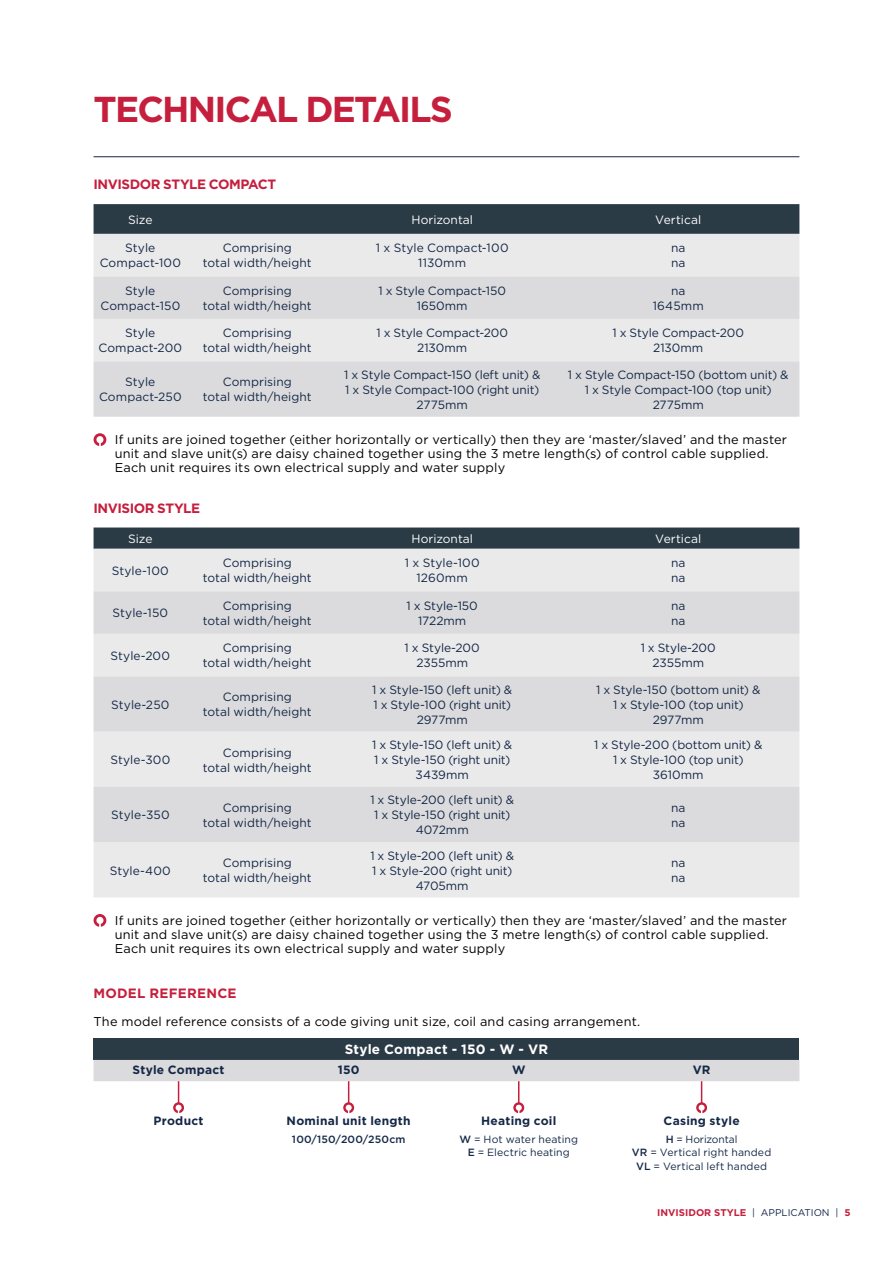
<style>
.page{position:relative;width:893px;height:1263px;background:#fff}
.page>*{position:absolute;margin:0;border:0;box-sizing:border-box;transform-origin:0 0}
.t1{font:700 36px "Gotham";letter-spacing:-.05em;color:#c51f3d}
.t2{font:700 13.5px "Gotham";letter-spacing:-.03em;color:#c51f3d}
.t3{font:700 13.5px "Gotham";letter-spacing:.015em;color:#fff}
.t4{font:700 13.5px "Gotham";letter-spacing:.015em;color:#c51f3d}
.t5{font:12.75px/14.2px "Gotham";letter-spacing:.015em;color:#000}
.t6{font:12px/15px "Gotham";color:#142846;text-align:center}
.t7{font:700 12px "Gotham";letter-spacing:.02em;color:#142846}
.t8{font:12px "Gotham";letter-spacing:.005em;color:#fff}
.t9{font:10.5px/13.5px "Gotham";letter-spacing:.01em;color:#142846;text-align:center}
.t10{font:500 10.5px "Gotham";letter-spacing:.015em;color:#142846}
.t11{font:700 9.75px "Gotham";color:#c51f3d}
.s1{font-weight:500}
.s2{font-weight:400;color:#142846}
</style>
<div class="page">
<hr style="left:94px;top:156px;width:705px;height:1px;background:#142846">
<svg style="left:94px;top:914px;width:12px;height:13px"></svg>
<svg style="left:94px;top:527px;width:705px;height:22px;background:#33424d"></svg>
<div style="left:94px;top:549px;width:705px;height:348px;background:#eaeaeb"></div>
<svg style="left:94px;top:591px;width:705px;height:251px;background:#e0e0e2"></svg>
<div style="left:94px;top:204px;width:705px;height:30px;background:#2b3b46"></div>
<div style="left:94px;top:234px;width:705px;height:42px;background:#eaeaeb"></div>
<svg style="left:94px;top:276px;width:705px;height:141px;background:#dfdfe1"></svg>
<svg style="left:94px;top:433px;width:12px;height:13px"></svg>
<div style="left:94px;top:1039px;width:705px;height:21px;background:#2b3b46"></div>
<svg style="left:94px;top:1060px;width:705px;height:53px"></svg>
<h1 class="t1" style="left:94px;top:94px;width:361px">TECHNICAL DETAILS</h1>
<p class="t2" style="left:94px;top:179px;width:184px">INVISDOR STYLE COMPACT</p>
<p class="t8" style="left:128px;top:214px;width:26px">Size</p>
<p class="t8" style="left:411px;top:214px;width:63px">Horizontal</p>
<p class="t8" style="left:655px;top:214px;width:47px">Vertical</p>
<p class="t6" style="left:100px;top:241px;width:83px">Style<br>Compact-100</p>
<p class="t6" style="left:203px;top:241px;width:110px">Comprising<br>total width/height</p>
<p class="t6" style="left:376px;top:241px;width:134px">1 x Style Compact-100<br>1130mm</p>
<p class="t6" style="left:671px;top:241px;width:16px;text-align:left">na na</p>
<p class="t6" style="left:100px;top:284px;width:81px">Style<br>Compact-150</p>
<p class="t6" style="left:203px;top:284px;width:110px">Comprising<br>total width/height</p>
<p class="t6" style="left:378px;top:284px;width:129px">1 x Style Compact-150<br>1650mm</p>
<p class="t6" style="left:653px;top:284px;width:53px">na<br>1645mm</p>
<p class="t6" style="left:98px;top:326px;width:85px">Style<br>Compact-200</p>
<p class="t6" style="left:203px;top:326px;width:110px">Comprising<br>total width/height</p>
<p class="t6" style="left:376px;top:326px;width:133px">1 x Style Compact-200<br>2130mm</p>
<p class="t6" style="left:612px;top:326px;width:133px">1 x Style Compact-200<br>2130mm</p>
<p class="t6" style="left:99px;top:375px;width:84px">Style<br>Compact-250</p>
<p class="t6" style="left:203px;top:375px;width:110px">Comprising<br>total width/height</p>
<p class="t6" style="left:344px;top:368px;width:198px">1 x Style Compact-150 (left unit) &amp;<br>1 x Style Compact-100 (right unit)<br>2775mm</p>
<p class="t6" style="left:568px;top:368px;width:222px">1 x Style Compact-150 (bottom unit) &amp;<br>1 x Style Compact-100 (top unit)<br>2775mm</p>
<p class="t5" style="left:115px;top:433px;width:674px">If units are joined together (either horizontally or vertically) then they are ‘master/slaved’ and the master unit and slave unit(s) are daisy chained together using the 3 metre length(s) of control cable supplied.<br>Each unit requires its own electrical supply and water supply</p>
<p class="t2" style="left:94px;top:502px;width:108px">INVISIOR STYLE</p>
<p class="t8" style="left:128px;top:533px;width:26px">Size</p>
<p class="t8" style="left:411px;top:533px;width:63px">Horizontal</p>
<p class="t8" style="left:655px;top:533px;width:47px">Vertical</p>
<p class="t6" style="left:112px;top:564px;width:58px">Style-100</p>
<p class="t6" style="left:203px;top:556px;width:110px">Comprising<br>total width/height</p>
<p class="t6" style="left:405px;top:556px;width:76px">1 x Style-100<br>1260mm</p>
<p class="t6" style="left:671px;top:556px;width:16px;text-align:left">na na</p>
<p class="t6" style="left:113px;top:606px;width:57px">Style-150</p>
<p class="t6" style="left:203px;top:599px;width:110px">Comprising<br>total width/height</p>
<p class="t6" style="left:407px;top:599px;width:73px">1 x Style-150<br>1722mm</p>
<p class="t6" style="left:671px;top:599px;width:16px;text-align:left">na na</p>
<p class="t6" style="left:111px;top:649px;width:61px">Style-200</p>
<p class="t6" style="left:203px;top:641px;width:110px">Comprising<br>total width/height</p>
<p class="t6" style="left:405px;top:641px;width:77px">1 x Style-200<br>2355mm</p>
<p class="t6" style="left:641px;top:641px;width:77px">1 x Style-200<br>2355mm</p>
<p class="t6" style="left:111px;top:698px;width:60px">Style-250</p>
<p class="t6" style="left:203px;top:690px;width:110px">Comprising<br>total width/height</p>
<p class="t6" style="left:372px;top:683px;width:141px">1 x Style-150 (left unit) &amp;<br>1 x Style-100 (right unit)<br>2977mm</p>
<p class="t6" style="left:596px;top:683px;width:166px">1 x Style-150 (bottom unit) &amp;<br>1 x Style-100 (top unit)<br>2977mm</p>
<p class="t6" style="left:110px;top:753px;width:61px">Style-300</p>
<p class="t6" style="left:203px;top:745px;width:110px">Comprising<br>total width/height</p>
<p class="t6" style="left:372px;top:738px;width:141px">1 x Style-150 (left unit) &amp;<br>1 x Style-150 (right unit)<br>3439mm</p>
<p class="t6" style="left:594px;top:738px;width:170px">1 x Style-200 (bottom unit) &amp;<br>1 x Style-100 (top unit)<br>3610mm</p>
<p class="t6" style="left:111px;top:808px;width:60px">Style-350</p>
<p class="t6" style="left:203px;top:801px;width:110px">Comprising<br>total width/height</p>
<p class="t6" style="left:370px;top:793px;width:145px">1 x Style-200 (left unit) &amp;<br>1 x Style-150 (right unit)<br>4072mm</p>
<p class="t6" style="left:671px;top:801px;width:16px;text-align:left">na na</p>
<p class="t6" style="left:110px;top:863px;width:63px">Style-400</p>
<p class="t6" style="left:203px;top:856px;width:110px">Comprising<br>total width/height</p>
<p class="t6" style="left:370px;top:848px;width:145px">1 x Style-200 (left unit) &amp;<br>1 x Style-200 (right unit)<br>4705mm</p>
<p class="t6" style="left:671px;top:856px;width:16px;text-align:left">na na</p>
<p class="t5" style="left:115px;top:913px;width:674px">If units are joined together (either horizontally or vertically) then they are ‘master/slaved’ and the master unit and slave unit(s) are daisy chained together using the 3 metre length(s) of control cable supplied.<br>Each unit requires its own electrical supply and water supply</p>
<p class="t4" style="left:94px;top:988px;width:144px">MODEL REFERENCE</p>
<p class="t5" style="left:94px;top:1015px;width:548px">The model reference consists of a code giving unit size, coil and casing arrangement.</p>
<p class="t3" style="left:345px;top:1043px;width:205px">Style Compact - 150 - W - VR</p>
<p class="t7" style="left:133px;top:1064px;width:93px">Style Compact</p>
<p class="t7" style="left:338px;top:1064px;width:23px">150</p>
<p class="t7" style="left:512px;top:1064px;width:15px">W</p>
<p class="t7" style="left:693px;top:1064px;width:19px">VR</p>
<p class="t7" style="left:154px;top:1115px;width:51px">Product</p>
<p class="t7" style="left:287px;top:1115px;width:126px">Nominal unit length</p>
<p class="t10" style="left:292px;top:1134px;width:115px">100/150/200/250cm</p>
<p class="t7" style="left:481px;top:1115px;width:77px">Heating coil</p>
<p class="t9" style="left:459px;top:1133px;width:120px"><span class="s1">W</span> = Hot water heating<br><span class="s1">E</span> = Electric heating</p>
<p class="t7" style="left:664px;top:1115px;width:78px">Casing style</p>
<p class="t9" style="left:632px;top:1133px;width:141px"><span class="s1">H</span> = Horizontal<br><span class="s1">VR</span> = Vertical right handed<br><span class="s1">VL</span> = Vertical left handed</p>
<p class="t11" style="left:657px;top:1208px;width:195px">INVISIDOR STYLE <span class="s2">| APPLICATION |</span> 5</p>
</div>
